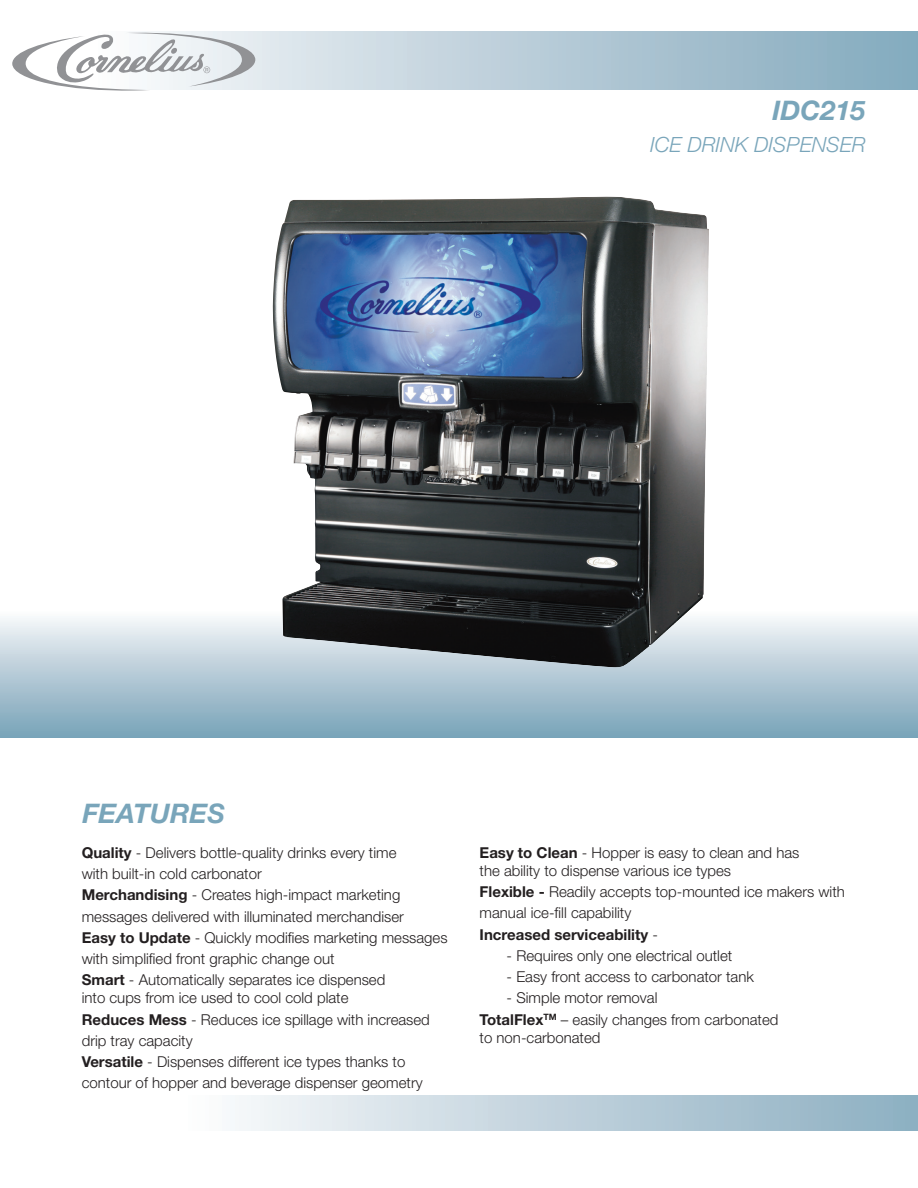
<style>
.page{position:relative;width:918px;height:1188px;background:#fff}
.page>*{position:absolute;margin:0;border:0;box-sizing:border-box;transform-origin:0 0}
._1-TITLE{font:italic 700 27px "Helvetica Neue LT Std";color:#79a5ba}
._2-DESCRIPTION{font:italic 300 21px "Helvetica Neue LT Std";color:#79a5ba}
._3-Bullets{font:300 15px/18px "Helvetica Neue LT Std";color:#231f20}
._3-Bullets-2{font:700 15px "Helvetica Neue LT Std";color:#231f20}
.s1{font-weight:700}
.s2{font-weight:300}
</style>
<div class="page">
<div style="left:0;top:610px;width:918px;height:127px;background:linear-gradient(to bottom,#fbfafb,#77a1b7)"></div>
<svg style="left:256px;top:32px;width:662px;height:58px;background:#b2c8d5"></svg>
<svg style="left:12px;top:32px;width:244px;height:59px"></svg>
<div style="left:0;top:1096px;width:918px;height:35px;background:linear-gradient(to right,#fff,#8eafc2)"></div>
<img style="left:273px;top:197px;width:436px;height:471px">
<p class="_1-TITLE" style="left:772px;top:93px;width:95px">IDC215</p>
<p class="_2-DESCRIPTION" style="left:650px;top:132px;width:217px">ICE DRINK DISPENSER</p>
<p class="_1-TITLE" style="left:82px;top:797px;width:144px">FEATURES</p>
<p class="_3-Bullets" style="left:82px;top:843px;width:316px"><span class="s1">Quality</span> - Delivers bottle-quality drinks every time</p>
<p class="_3-Bullets" style="left:82px;top:864px;width:182px">with built-in cold carbonator</p>
<p class="_3-Bullets" style="left:82px;top:886px;width:320px"><span class="s1">Merchandising</span> - Creates high-impact marketing</p>
<p class="_3-Bullets" style="left:82px;top:907px;width:324px">messages delivered with illuminated merchandiser</p>
<p class="_3-Bullets" style="left:82px;top:928px;width:367px"><span class="s1">Easy to Update</span> - Quickly modifies marketing messages</p>
<p class="_3-Bullets" style="left:82px;top:949px;width:254px">with simplified front graphic change out</p>
<p class="_3-Bullets" style="left:82px;top:971px;width:305px"><span class="s1">Smart</span> - Automatically separates ice dispensed into cups from ice used to cool cold plate</p>
<p class="_3-Bullets" style="left:82px;top:1010px;width:350px"><span class="s1">Reduces Mess</span> - Reduces ice spillage with increased</p>
<p class="_3-Bullets" style="left:82px;top:1031px;width:112px">drip tray capacity</p>
<p class="_3-Bullets" style="left:82px;top:1052px;width:325px"><span class="s1">Versatile</span> - Dispenses different ice types thanks to</p>
<p class="_3-Bullets" style="left:82px;top:1074px;width:342px">contour of hopper and beverage dispenser geometry</p>
<p class="_3-Bullets" style="left:480px;top:843px;width:321px"><span class="s1">Easy to Clean</span> - Hopper is easy to clean and has the ability to dispense various ice types</p>
<p class="_3-Bullets" style="left:480px;top:882px;width:367px"><span class="s1">Flexible -</span> Readily accepts top-mounted ice makers with</p>
<p class="_3-Bullets" style="left:480px;top:904px;width:153px">manual ice-fill capability</p>
<p class="_3-Bullets-2" style="left:480px;top:925px;width:180px">Increased serviceability <span class="s2">-</span></p>
<p class="_3-Bullets" style="left:507px;top:946px;width:227px">- Requires only one electrical outlet</p>
<p class="_3-Bullets" style="left:507px;top:967px;width:249px">- Easy front access to carbonator tank</p>
<p class="_3-Bullets" style="left:507px;top:989px;width:152px">- Simple motor removal</p>
<p class="_3-Bullets" style="left:480px;top:1010px;width:300px"><span class="s1">TotalFlex</span><sup>TM</sup> – easily changes from carbonated to non-carbonated</p>
</div>
